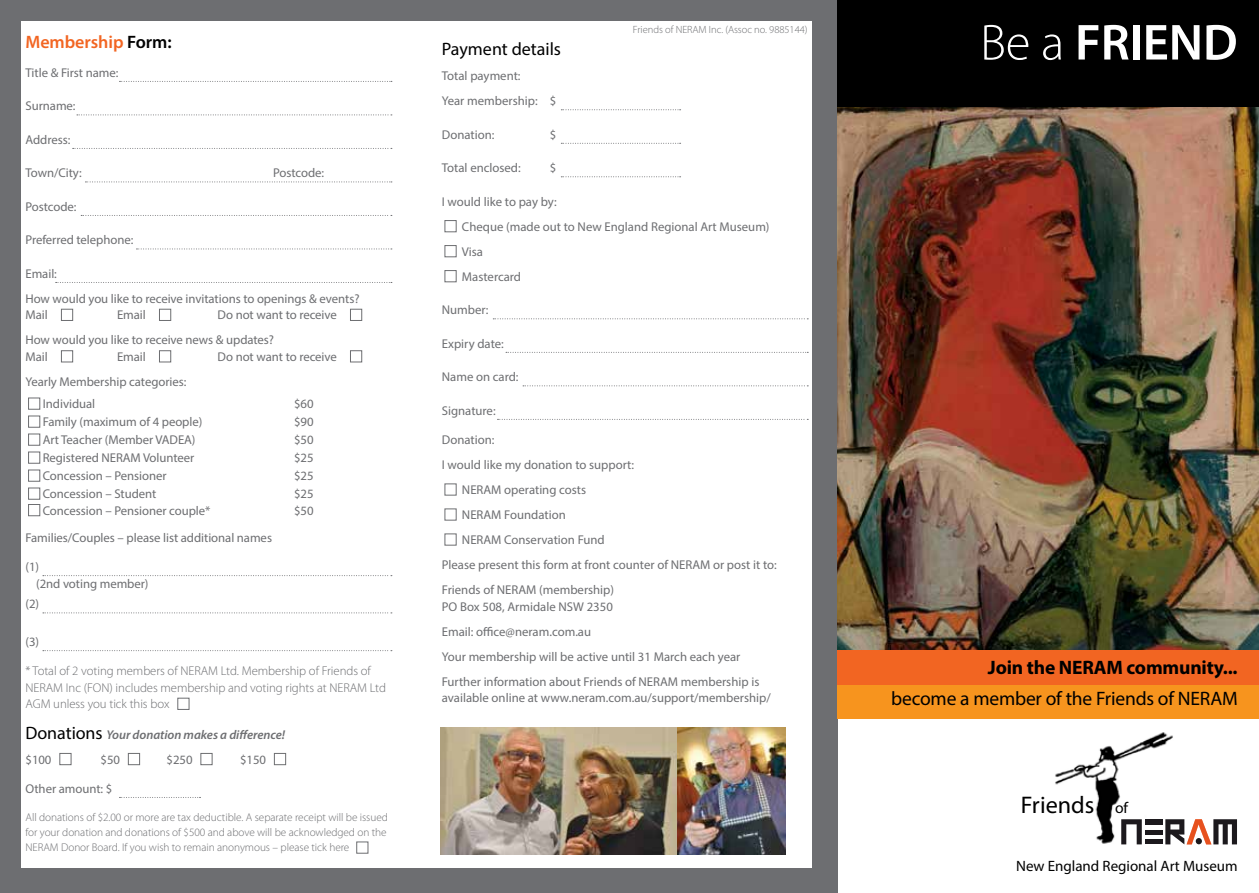
<style>
.page{position:relative;width:1259px;height:893px;background:#fff}
.page>*{position:absolute;margin:0;border:0;box-sizing:border-box;transform-origin:0 0}
.t1{font:600 51px "Myriad Pro";letter-spacing:-.005em;color:#fff}
.t2{font:24.15px "Myriad Pro";color:#000}
.t3{font:19.5px "Myriad Pro";letter-spacing:-.01em;color:#000}
.t4{font:700 19.5px "Myriad Pro";letter-spacing:-.01em;color:#000}
.t5{font:600 18px "Myriad Pro";letter-spacing:-.005em;color:#f26522}
.t6{font:18px "Myriad Pro";color:#000}
.t7{font:15px "Myriad Pro";color:#000}
.t8{font:12.75px/25px "Myriad Pro";letter-spacing:-.005em;color:#6d6e71}
.t9{font:300 12.75px/16.5px "Myriad Pro";letter-spacing:-.005em;color:#6d6e71}
.t10{font:italic 600 12.75px/25px "Myriad Pro";letter-spacing:-.005em;color:#6d6e71}
.t11{font:300 11.25px/15px "Myriad Pro";letter-spacing:-.005em;color:#6d6e71;text-align:justify}
.t12{font:300 10.5px "Myriad Pro";letter-spacing:-.005em;color:#6d6e71}
.s1{color:#000}
.s2{font-weight:400;font-style:normal;font-size:18px;color:#000}
.s3{font-weight:400;font-style:normal}
.s4{font-weight:300}
.s5{font-size:15.6px}
</style>
<div class="page">
<div style="left:416px;top:0;width:422px;height:893px;background:#6d6e71"></div>
<div style="left:437px;top:21px;width:375px;height:846px;background:#fff"></div>
<svg style="left:561px;top:109px;width:119px;height:1px"></svg>
<svg style="left:561px;top:143px;width:119px;height:1px"></svg>
<svg style="left:561px;top:176px;width:119px;height:1px"></svg>
<svg style="left:493px;top:318px;width:315px;height:1px"></svg>
<svg style="left:506px;top:352px;width:302px;height:1px"></svg>
<svg style="left:523px;top:385px;width:285px;height:1px"></svg>
<svg style="left:497px;top:419px;width:311px;height:1px"></svg>
<div style="left:444px;top:220px;width:12px;height:12px;border:1px solid #6d6e71"></div>
<div style="left:444px;top:245px;width:12px;height:12px;border:1px solid #6d6e71"></div>
<div style="left:444px;top:270px;width:12px;height:12px;border:1px solid #6d6e71"></div>
<div style="left:444px;top:483px;width:12px;height:12px;border:1px solid #6d6e71"></div>
<div style="left:444px;top:508px;width:12px;height:12px;border:1px solid #6d6e71"></div>
<div style="left:444px;top:533px;width:12px;height:12px;border:1px solid #6d6e71"></div>
<img style="left:440px;top:727px;width:238px;height:128px">
<img style="left:678px;top:727px;width:107px;height:128px">
<img style="left:838px;top:106px;width:421px;height:544px">
<img style="left:1055px;top:732px;width:118px;height:113px">
<div style="left:1145px;top:819px;width:17px;height:5px;background:#1a171b"></div>
<div style="left:1145px;top:829px;width:17px;height:5px;background:#1a171b"></div>
<div style="left:1145px;top:839px;width:17px;height:5px;background:#1a171b"></div>
<svg style="left:1121px;top:819px;width:20px;height:25px"></svg>
<svg style="left:1165px;top:819px;width:72px;height:25px"></svg>
<div style="left:838px;top:684px;width:421px;height:34px;background:#f7941e"></div>
<div style="left:0;top:0;width:417px;height:893px;background:#6d6e71"></div>
<div style="left:838px;top:0;width:421px;height:106px;background:#000"></div>
<div style="left:838px;top:650px;width:421px;height:34px;background:#f26522"></div>
<div style="left:21px;top:21px;width:374px;height:846px;background:#fff"></div>
<svg style="left:119px;top:81px;width:273px;height:1px"></svg>
<svg style="left:77px;top:115px;width:315px;height:1px"></svg>
<svg style="left:73px;top:148px;width:319px;height:1px"></svg>
<svg style="left:85px;top:182px;width:307px;height:1px"></svg>
<svg style="left:81px;top:215px;width:311px;height:1px"></svg>
<svg style="left:136px;top:249px;width:256px;height:1px"></svg>
<svg style="left:56px;top:282px;width:336px;height:1px"></svg>
<svg style="left:43px;top:575px;width:349px;height:1px"></svg>
<svg style="left:43px;top:612px;width:349px;height:1px"></svg>
<svg style="left:43px;top:650px;width:349px;height:1px"></svg>
<svg style="left:119px;top:797px;width:81px;height:1px"></svg>
<div style="left:61px;top:309px;width:12px;height:12px;border:1px solid #6d6e71"></div>
<div style="left:159px;top:309px;width:12px;height:12px;border:1px solid #6d6e71"></div>
<div style="left:350px;top:309px;width:12px;height:12px;border:1px solid #6d6e71"></div>
<div style="left:61px;top:350px;width:12px;height:12px;border:1px solid #6d6e71"></div>
<div style="left:159px;top:350px;width:12px;height:12px;border:1px solid #6d6e71"></div>
<div style="left:350px;top:350px;width:12px;height:12px;border:1px solid #6d6e71"></div>
<div style="left:28px;top:398px;width:12px;height:12px;border:1px solid #6d6e71"></div>
<div style="left:28px;top:416px;width:12px;height:12px;border:1px solid #6d6e71"></div>
<div style="left:28px;top:434px;width:12px;height:12px;border:1px solid #6d6e71"></div>
<div style="left:28px;top:452px;width:12px;height:12px;border:1px solid #6d6e71"></div>
<div style="left:28px;top:470px;width:12px;height:12px;border:1px solid #6d6e71"></div>
<div style="left:28px;top:488px;width:12px;height:12px;border:1px solid #6d6e71"></div>
<div style="left:28px;top:504px;width:12px;height:12px;border:1px solid #6d6e71"></div>
<div style="left:177px;top:698px;width:12px;height:12px;border:1px solid #6d6e71"></div>
<div style="left:59px;top:753px;width:12px;height:12px;border:1px solid #6d6e71"></div>
<div style="left:128px;top:753px;width:12px;height:12px;border:1px solid #6d6e71"></div>
<div style="left:200px;top:753px;width:12px;height:12px;border:1px solid #6d6e71"></div>
<div style="left:274px;top:753px;width:12px;height:12px;border:1px solid #6d6e71"></div>
<div style="left:356px;top:842px;width:12px;height:12px;border:1px solid #6d6e71"></div>
<div style="left:393px;top:21px;width:47px;height:846px;background:#fff"></div>
<h3 class="t5" style="left:26px;top:30px;width:148px">Membership <span class="s1">Form:</span></h3>
<p class="t8" style="left:26px;top:60px;width:94px">Title &amp; First name:</p>
<p class="t8" style="left:26px;top:93px;width:52px">Surname:</p>
<p class="t8" style="left:26px;top:127px;width:46px">Address:</p>
<p class="t8" style="left:26px;top:160px;width:58px">Town/City:</p>
<p class="t8" style="left:273px;top:160px;width:53px">Postcode:</p>
<p class="t8" style="left:26px;top:194px;width:53px">Postcode:</p>
<p class="t8" style="left:26px;top:227px;width:109px">Preferred telephone:</p>
<p class="t8" style="left:26px;top:261px;width:335px">Email:<br>How would you like to receive invitations to openings &amp; events?</p>
<p class="t8" style="left:26px;top:302px;width:24px">Mail</p>
<p class="t8" style="left:117px;top:302px;width:30px">Email</p>
<p class="t8" style="left:26px;top:302px;width:313px;text-indent:192px">Do not want to receive<br>How would you like to receive news &amp; updates?</p>
<p class="t8" style="left:26px;top:344px;width:24px">Mail</p>
<p class="t8" style="left:117px;top:344px;width:30px">Email</p>
<p class="t8" style="left:218px;top:344px;width:121px">Do not want to receive</p>
<p class="t8" style="left:43px;top:370px;width:145px;line-height:22.2px;text-indent:-17px">Yearly Membership categories:<br>Individual</p>
<p class="t8" style="left:294px;top:391px;width:21px">$60</p>
<p class="t8" style="left:43px;top:409px;width:161px">Family (maximum of 4 people)</p>
<p class="t8" style="left:294px;top:409px;width:21px">$90</p>
<p class="t8" style="left:43px;top:427px;width:154px">Art Teacher (Member VADEA)</p>
<p class="t8" style="left:294px;top:427px;width:21px">$50</p>
<p class="t8" style="left:43px;top:445px;width:153px">Registered NERAM Volunteer</p>
<p class="t8" style="left:294px;top:445px;width:21px">$25</p>
<p class="t8" style="left:43px;top:463px;width:125px">Concession – Pensioner</p>
<p class="t8" style="left:294px;top:463px;width:21px">$25</p>
<p class="t8" style="left:43px;top:481px;width:115px">Concession – Student</p>
<p class="t8" style="left:294px;top:481px;width:21px">$25</p>
<p class="t8" style="left:43px;top:498px;width:169px">Concession – Pensioner couple*</p>
<p class="t8" style="left:294px;top:498px;width:21px">$50</p>
<p class="t8" style="left:26px;top:525px;width:248px">Families/Couples – please list additional names</p>
<p class="t8" style="left:36px;top:558px;width:114px;line-height:16.5px;text-indent:-11px">(1)<br>(2nd voting member)</p>
<p class="t8" style="left:26px;top:591px;width:15px">(2)</p>
<p class="t8" style="left:26px;top:629px;width:15px">(3)</p>
<p class="t9" style="left:26px;top:663px;width:362px">* Total of 2 voting members of NERAM Ltd. Membership of Friends of<br>NERAM Inc (FON) includes membership and voting rights at NERAM Ltd<br>AGM unless you tick this box</p>
<p class="t10" style="left:26px;top:721px;width:261px"><span class="s2">Donations</span> Your donation makes a difference! <span class="s3">$100</span></p>
<p class="t8" style="left:101px;top:746px;width:21px">$50</p>
<p class="t8" style="left:167px;top:746px;width:28px">$250</p>
<p class="t8" style="left:240px;top:746px;width:28px">$150</p>
<p class="t8" style="left:26px;top:776px;width:88px">Other amount: $</p>
<p class="t11" style="left:26px;top:809px;width:364px">All donations of $2.00 or more are tax deductible. A separate receipt will be issued for your donation and donations of $500 and above will be acknowledged on the NERAM Donor Board. If you wish to remain anonymous – please tick here</p>
<p class="t12" style="left:633px;top:24px;width:176px">Friends of NERAM Inc. (Assoc no. 9885144)</p>
<h3 class="t6" style="left:442px;top:38px;width:121px">Payment details</h3>
<p class="t8" style="left:442px;top:63px;width:116px">Total payment:<br>Year membership: $</p>
<p class="t8" style="left:442px;top:122px;width:54px">Donation:</p>
<p class="t8" style="left:550px;top:122px;width:8px">$</p>
<p class="t8" style="left:442px;top:155px;width:80px">Total enclosed:</p>
<p class="t8" style="left:550px;top:155px;width:8px">$</p>
<p class="t8" style="left:462px;top:189px;width:309px;text-indent:-20px">I would like to pay by:<br>Cheque (made out to New England Regional Art Museum)<br>Visa<br>Mastercard</p>
<p class="t8" style="left:442px;top:297px;width:48px">Number:</p>
<p class="t8" style="left:442px;top:331px;width:64px">Expiry date:</p>
<p class="t8" style="left:442px;top:364px;width:78px">Name on card:</p>
<p class="t8" style="left:442px;top:398px;width:55px">Signature:</p>
<p class="t8" style="left:442px;top:427px;width:54px">Donation:</p>
<p class="t8" style="left:442px;top:452px;width:194px">I would like my donation to support:</p>
<p class="t8" style="left:462px;top:477px;width:126px">NERAM operating costs</p>
<p class="t8" style="left:462px;top:502px;width:105px">NERAM Foundation</p>
<p class="t8" style="left:462px;top:527px;width:144px">NERAM Conservation Fund</p>
<p class="t8" style="left:442px;top:552px;width:336px">Please present this form at front counter of NERAM or post it to:</p>
<p class="t8" style="left:442px;top:577px;width:174px">Friends of NERAM (membership)</p>
<p class="t8" style="left:442px;top:593px;width:319px">PO Box 508, Armidale NSW 2350<br>Email: office@neram.com.au<br>Your membership will be active until 31 March each year Further information about Friends of NERAM membership is</p>
<p class="t8" style="left:442px;top:685px;width:330px">available online at www.neram.com.au/support/membership/</p>
<h1 class="t1" style="left:980px;top:10px;width:259px"><span class="s4">Be a</span> FRIEND</h1>
<h3 class="t4" style="left:988px;top:654px;width:251px">Join the NERAM community...</h3>
<h3 class="t3" style="left:891px;top:687px;width:348px">become a member of the Friends of NERAM</h3>
<h2 class="t2" style="left:1020px;top:790px;width:109px">Friends <span class="s5">of</span></h2>
<p class="t7" style="left:1016px;top:857px;width:223px">New England Regional Art Museum</p>
</div>
